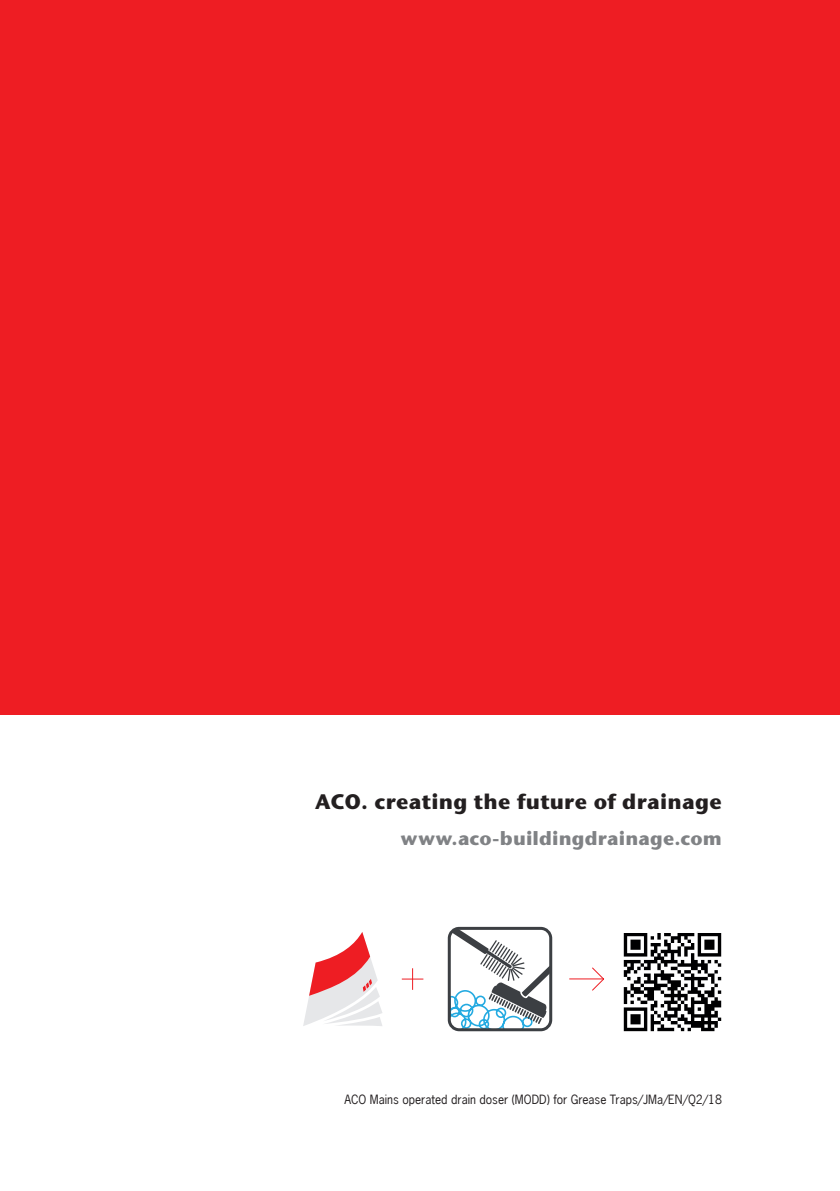
<style>
.page{position:relative;width:840px;height:1191px;background:#fff}
.page>*{position:absolute;margin:0;border:0;box-sizing:border-box;transform-origin:0 0}
.t1{font:700 21px "Stone Sans ITC Pro";letter-spacing:.01em;color:#231f20}
.t2{font:700 19px "Stone Sans ITC Pro";letter-spacing:.005em;color:#808285}
.t3{font:12px "News Gothic";color:#231f20}
</style>
<div class="page">
<img style="left:623px;top:933px;width:98px;height:98px">
<svg style="left:451px;top:927px;width:101px;height:104px"></svg>
<div style="left:447px;top:927px;width:105px;height:104px;border:3px solid #3c3f43;border-radius:10px"></div>
<hr style="left:569px;top:978px;width:33px;height:1px;background:#ee1d23">
<svg style="left:590px;top:967px;width:14px;height:24px"></svg>
<svg style="left:401px;top:968px;width:22px;height:21px"></svg>
<div style="left:0;top:0;width:839px;height:714px;background:#ee1d23"></div>
<svg style="left:303px;top:932px;width:79px;height:94px"></svg>
<h1 class="t1" style="left:315px;top:788px;width:408px">ACO. creating the future of drainage</h1>
<h2 class="t2" style="left:401px;top:825px;width:322px">www.aco-buildingdrainage.com</h2>
<p class="t3" style="left:344px;top:1092px;width:379px">ACO Mains operated drain doser (MODD) for Grease Traps/JMa/EN/Q2/18</p>
</div>
